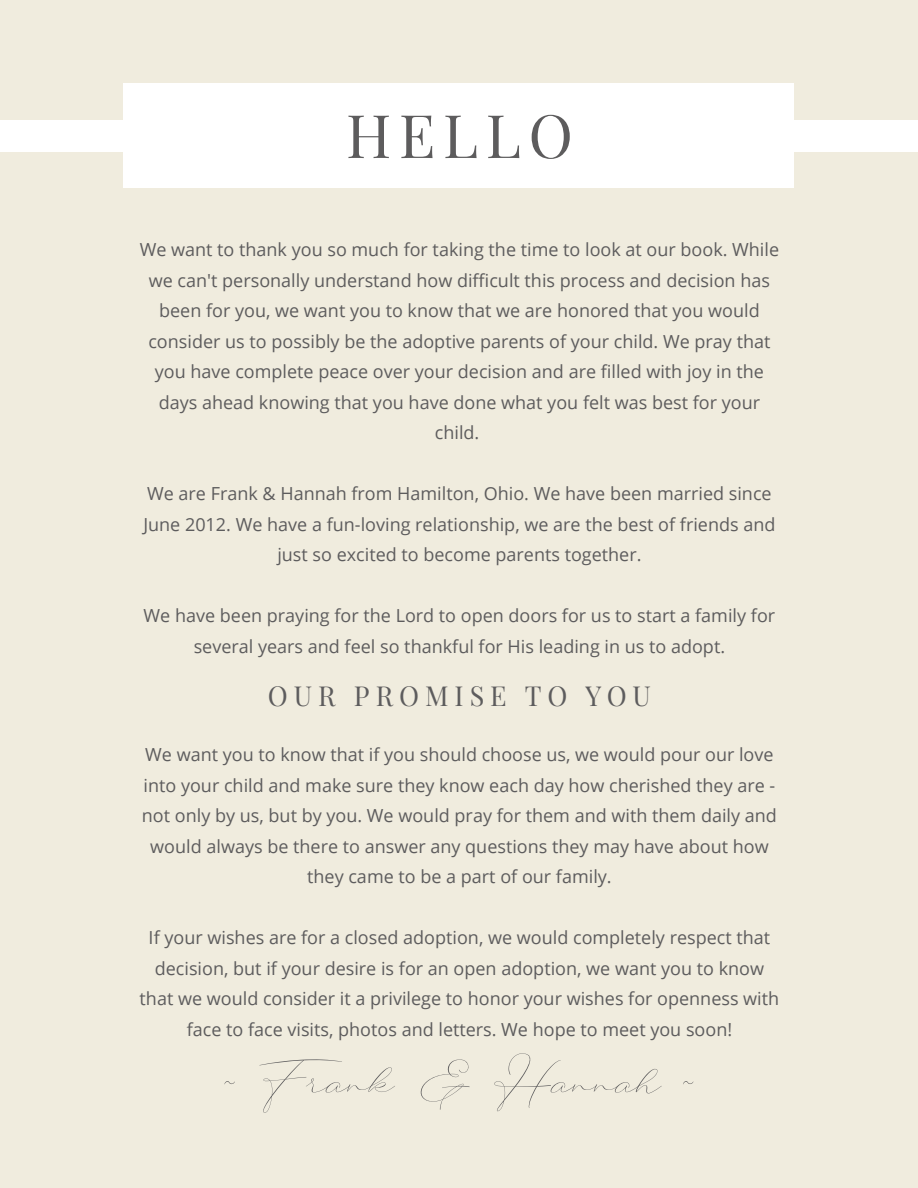
<style>
.page{position:relative;width:918px;height:1188px;background:#f0ecde}
.page>*{position:absolute;margin:0;border:0;box-sizing:border-box;transform-origin:0 0}
.t1{font:66px "Botterill Signature";color:#5d5c5d}
.t2{font:60px "Playfair Display";letter-spacing:.125em;color:#5d5c5d}
.t3{font:27px "Playfair Display";letter-spacing:.22em;color:#5d5c5d}
.t4{font:18px/30.5px "Open Sans";color:#5d5c5d;text-align:center}
</style>
<div class="page">
<div style="left:0;top:120px;width:918px;height:31px;background:#fff"></div>
<div style="left:124px;top:84px;width:670px;height:104px;background:#fff"></div>
<h2 class="t2" style="left:346px;top:89px;width:228px">HELLO</h2>
<p class="t4" style="left:140px;top:234px;width:641px">We want to thank you so much for taking the time to look at our book. While we can't personally understand how difficult this process and decision has been for you, we want you to know that we are honored that you would consider us to possibly be the adoptive parents of your child. We pray that you have complete peace over your decision and are filled with joy in the days ahead knowing that you have done what you felt was best for your child.</p>
<p class="t4" style="left:143px;top:478px;width:634px">We are Frank &amp; Hannah from Hamilton, Ohio. We have been married since<br>June 2012. We have a fun-loving relationship, we are the best of friends and just so excited to become parents together.</p>
<p class="t4" style="left:144px;top:600px;width:633px">We have been praying for the Lord to open doors for us to start a family for several years and feel so thankful for His leading in us to adopt.</p>
<h3 class="t3" style="left:268px;top:675px;width:385px">OUR PROMISE TO YOU</h3>
<p class="t4" style="left:142px;top:739px;width:637px">We want you to know that if you should choose us, we would pour our love into your child and make sure they know each day how cherished they are - not only by us, but by you. We would pray for them and with them daily and would always be there to answer any questions they may have about how they came to be a part of our family.</p>
<p class="t4" style="left:140px;top:922px;width:641px">If your wishes are for a closed adoption, we would completely respect that decision, but if your desire is for an open adoption, we want you to know that we would consider it a privilege to honor your wishes for openness with face to face visits, photos and letters. We hope to meet you soon!</p>
<h1 class="t1" style="left:219px;top:1049px;width:483px">~ Frank &amp; Hannah ~</h1>
</div>
